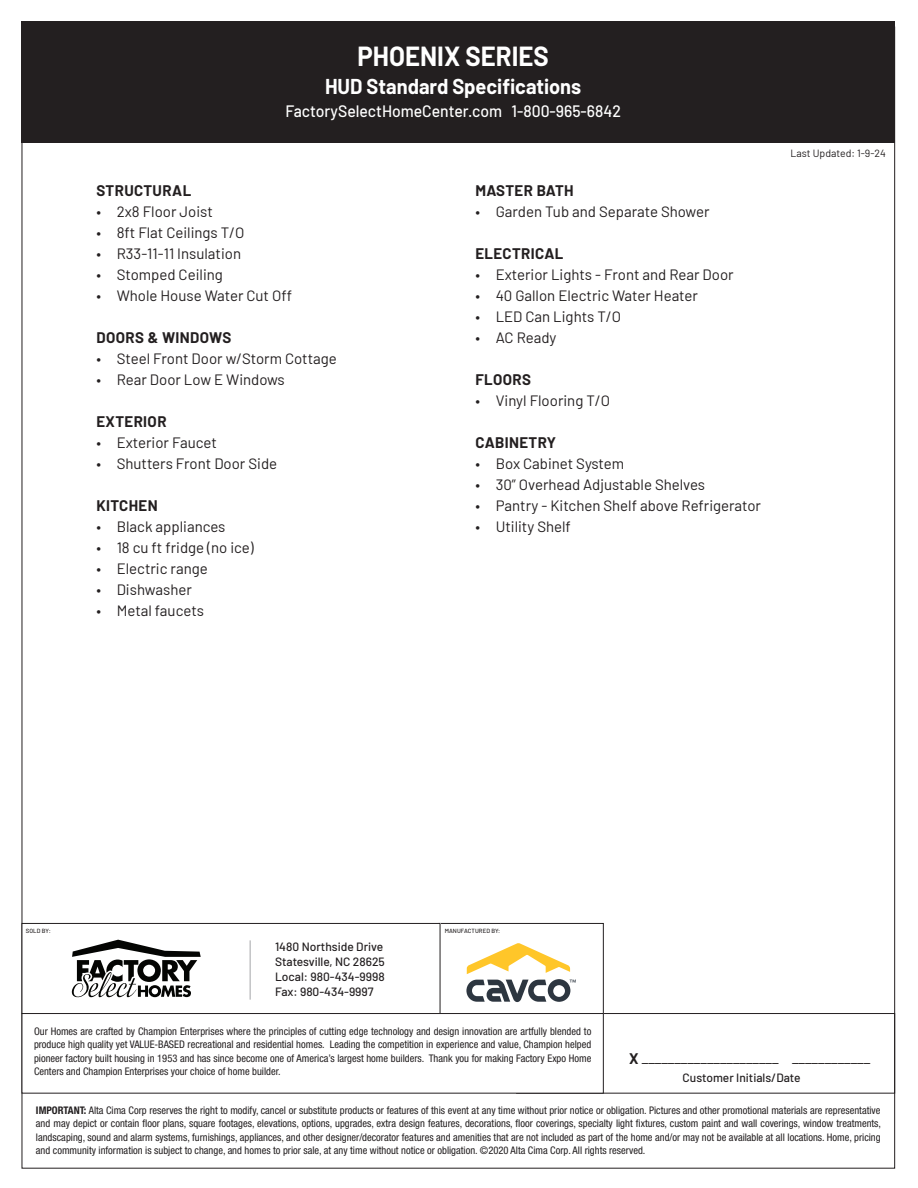
<style>
.page{position:relative;width:918px;height:1188px;background:#fff}
.page>*{position:absolute;margin:0;border:0;box-sizing:border-box;transform-origin:0 0}
.t1{font:700 27px "Barlow";color:#fff;scale:.95 1}
.t2{font:700 21px "Barlow";color:#fff;scale:.95 1}
.t3{font:500 16.5px "Barlow";color:#fff;scale:.95 1}
.t4{font:15px "Barlow";color:#231f20}
.Headers{font:700 15px "Barlow";letter-spacing:.025em;color:#231f20}
.t5{font:500 12px/15px "Barlow";color:#231f20}
.heading_new{font:condensed 10.5px/13.5px "Helvetica Neue LT Std";color:#231f20;text-align:justify}
.t6{font:10.5px "Barlow";color:#231f20}
.t7{font:500 6px "Barlow";letter-spacing:.01em;color:#231f20}
.s1{font-weight:700}
</style>
<div class="page">
<div style="left:438px;top:923px;width:166px;height:91px;border:1px solid #231f20"></div>
<div style="left:22px;top:923px;width:418px;height:91px;border:1px solid #231f20"></div>
<div style="left:22px;top:21px;width:873px;height:122px;background:#231f20"></div>
<hr style="left:250px;top:940px;width:1px;height:60px;background:#a4a5a9">
<div style="left:516px;top:1013px;width:379px;height:81px;border:1px solid #231f20"></div>
<svg style="left:72px;top:940px;width:129px;height:57px"></svg>
<svg style="left:466px;top:943px;width:110px;height:59px"></svg>
<div style="left:22px;top:1014px;width:581px;height:79px;background:#fff"></div>
<div style="left:22px;top:1013px;width:582px;height:81px;border:1px solid #231f20"></div>
<p class="t1" style="left:358px;top:36px;width:203px">PHOENIX SERIES</p>
<p class="t2" style="left:325px;top:71px;width:271px">HUD Standard Specifications</p>
<p class="t3" style="left:285px;top:99px;width:355px">FactorySelectHomeCenter.com 1-800-965-6842</p>
<p class="Headers" style="left:96px;top:180px;width:96px">STRUCTURAL</p>
<p class="t4" style="left:96px;top:201px;width:118px">• 2x8 Floor Joist</p>
<p class="t4" style="left:96px;top:222px;width:150px">• 8ft Flat Ceilings T/O</p>
<p class="t4" style="left:96px;top:243px;width:146px">• R33-11-11 Insulation</p>
<p class="t4" style="left:96px;top:264px;width:128px">• Stomped Ceiling</p>
<p class="t4" style="left:96px;top:285px;width:197px">• Whole House Water Cut Off</p>
<p class="Headers" style="left:96px;top:327px;width:136px">DOORS &amp; WINDOWS</p>
<p class="t4" style="left:96px;top:348px;width:242px">• Steel Front Door w/Storm Cottage</p>
<p class="t4" style="left:96px;top:369px;width:190px">• Rear Door Low E Windows</p>
<p class="Headers" style="left:96px;top:411px;width:72px">EXTERIOR</p>
<p class="t4" style="left:96px;top:432px;width:122px">• Exterior Faucet</p>
<p class="t4" style="left:96px;top:453px;width:182px">• Shutters Front Door Side</p>
<p class="Headers" style="left:96px;top:495px;width:63px">KITCHEN</p>
<p class="t4" style="left:96px;top:516px;width:131px">• Black appliances</p>
<p class="t4" style="left:96px;top:537px;width:159px">• 18 cu ft fridge (no ice)</p>
<p class="t4" style="left:96px;top:558px;width:113px">• Electric range</p>
<p class="t4" style="left:96px;top:579px;width:97px">• Dishwasher</p>
<p class="t4" style="left:96px;top:600px;width:109px">• Metal faucets</p>
<p class="Headers" style="left:475px;top:180px;width:100px">MASTER BATH</p>
<p class="t4" style="left:475px;top:201px;width:236px">• Garden Tub and Separate Shower</p>
<p class="Headers" style="left:475px;top:243px;width:89px">ELECTRICAL</p>
<p class="t4" style="left:475px;top:264px;width:260px">• Exterior Lights - Front and Rear Door</p>
<p class="t4" style="left:475px;top:285px;width:224px">• 40 Gallon Electric Water Heater</p>
<p class="t4" style="left:475px;top:306px;width:147px">• LED Can Lights T/O</p>
<p class="t4" style="left:475px;top:327px;width:83px">• AC Ready</p>
<p class="Headers" style="left:475px;top:369px;width:57px">FLOORS</p>
<p class="t4" style="left:475px;top:390px;width:136px">• Vinyl Flooring T/O</p>
<p class="Headers" style="left:475px;top:432px;width:82px">CABINETRY</p>
<p class="t4" style="left:475px;top:453px;width:150px">• Box Cabinet System</p>
<p class="t4" style="left:475px;top:474px;width:231px">• 30” Overhead Adjustable Shelves</p>
<p class="t4" style="left:475px;top:495px;width:287px">• Pantry - Kitchen Shelf above Refrigerator</p>
<p class="t4" style="left:475px;top:516px;width:97px">• Utility Shelf</p>
<p class="t6" style="left:791px;top:145px;width:97px">Last Updated: 1-9-24</p>
<p class="t7" style="left:26px;top:926px;width:26px">SOLD BY:</p>
<p class="t7" style="left:445px;top:926px;width:57px">MANUFACTURED BY:</p>
<p class="t5" style="left:275px;top:938px;width:110px">1480 Northside Drive</p>
<p class="t5" style="left:275px;top:953px;width:111px">Statesville, NC 28625</p>
<p class="t5" style="left:275px;top:968px;width:111px">Local: 980-434-9998<br>Fax: 980-434-9997</p>
<p class="heading_new" style="left:34px;top:1024px;width:559px">Our Homes are crafted by Champion Enterprises where the principles of cutting edge technology and design innovation are artfully blended to produce high quality yet VALUE-BASED recreational and residential homes. Leading the competition in experience and value, Champion helped pioneer factory built housing in 1953 and has since become one of America’s largest home builders. Thank you for making Factory Expo Home Centers and Champion Enterprises your choice of home builder.</p>
<p class="t4" style="left:629px;top:1048px;width:243px"><span class="s1">X</span> _____________________ ____________</p>
<p class="t5" style="left:683px;top:1069px;width:119px">Customer Initials/Date</p>
<p class="heading_new" style="left:36px;top:1103px;width:847px"><span class="s1">IMPORTANT:</span> Alta Cima Corp reserves the right to modify, cancel or substitute products or features of this event at any time without prior notice or obligation. Pictures and other promotional materials are representative and may depict or contain floor plans, square footages, elevations, options, upgrades, extra design features, decorations, floor coverings, specialty light fixtures, custom paint and wall coverings, window treatments, landscaping, sound and alarm systems, furnishings, appliances, and other designer/decorator features and amenities that are not included as part of the home and/or may not be available at all locations. Home, pricing and community information is subject to change, and homes to prior sale, at any time without notice or obligation. ©2020 Alta Cima Corp. All rights reserved.</p>
</div>
